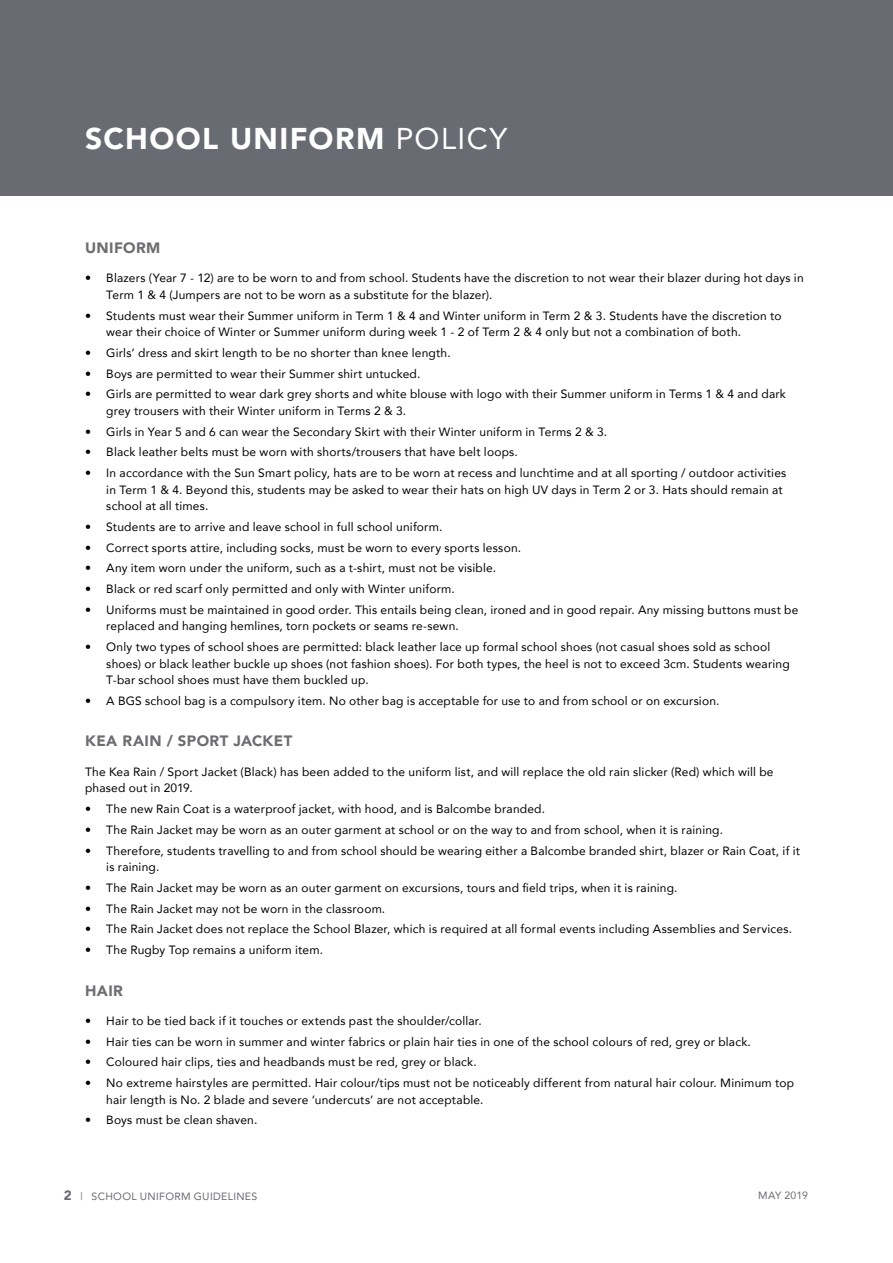
<style>
.page{position:relative;width:893px;height:1263px;background:#fff}
.page>*{position:absolute;margin:0;border:0;box-sizing:border-box;transform-origin:0 0}
.t1{font:900 30px "Avenir";letter-spacing:.045em;color:#fff}
.t2{font:900 15px "Avenir";letter-spacing:.025em;color:#6d6e71}
.t3{font:12px/16.5px "Avenir";letter-spacing:.015em;color:#000}
.t4{font:10.5px "Avenir";letter-spacing:.035em;color:#696b73}
.s1{font-weight:400}
.s2{font-weight:900;font-size:13.5px}
.s3{font-style:inherit}
</style>
<div class="page">
<div style="left:0;top:0;width:893px;height:196px;background:#696b73"></div>
<h1 class="t1" style="left:85px;top:113px;width:424px">SCHOOL UNIFORM <span class="s1">POLICY</span></h1>
<p class="t2" style="left:85px;top:235px;width:77px">UNIFORM</p>
<p class="t3" style="left:106px;top:270px;width:699px;text-indent:-21px">• Blazers (Year 7 - 12) are to be worn to and from school. Students have the discretion to not wear their blazer during hot days in<br>Term 1 &amp; 4 (Jumpers are not to be worn as a substitute for the blazer).</p>
<p class="t3" style="left:106px;top:307px;width:677px;text-indent:-21px">• Students must wear their Summer uniform in Term 1 &amp; 4 and Winter uniform in Term 2 &amp; 3. Students have the discretion to wear their choice of Winter or Summer uniform during week 1 - 2 of Term 2 &amp; 4 only but not a combination of both.</p>
<p class="t3" style="left:85px;top:344px;width:367px">• Girls’ dress and skirt length to be no shorter than knee length.</p>
<p class="t3" style="left:85px;top:365px;width:337px">• Boys are permitted to wear their Summer shirt untucked.</p>
<p class="t3" style="left:106px;top:386px;width:681px;text-indent:-21px">• Girls are permitted to wear dark grey shorts and white blouse with logo with their Summer uniform in Terms 1 &amp; 4 and dark grey trousers with their Winter uniform in Terms 2 &amp; 3.</p>
<p class="t3" style="left:85px;top:423px;width:524px">• Girls in Year 5 and 6 can wear the Secondary Skirt with their Winter uniform in Terms 2 &amp; 3.</p>
<p class="t3" style="left:85px;top:444px;width:434px">• Black leather belts must be worn with shorts/trousers that have belt loops.</p>
<p class="t3" style="left:106px;top:464px;width:681px;text-indent:-21px">• In accordance with the Sun Smart policy, hats are to be worn at recess and lunchtime and at all sporting / outdoor activities in Term 1 &amp; 4. Beyond this, students may be asked to wear their hats on high UV days in Term 2 or 3. Hats should remain at school at all times.</p>
<p class="t3" style="left:85px;top:518px;width:359px">• Students are to arrive and leave school in full school uniform.</p>
<p class="t3" style="left:85px;top:539px;width:438px">• Correct sports attire, including socks, must be worn to every sports lesson.</p>
<p class="t3" style="left:85px;top:560px;width:413px">• Any item worn under the uniform, such as a t-shirt, must not be visible.</p>
<p class="t3" style="left:85px;top:580px;width:371px">• Black or red scarf only permitted and only with Winter uniform.</p>
<p class="t3" style="left:106px;top:601px;width:694px;text-indent:-21px">• Uniforms must be maintained in good order. This entails being clean, ironed and in good repair. Any missing buttons must be replaced and hanging hemlines, torn pockets or seams re-sewn.</p>
<p class="t3" style="left:106px;top:638px;width:685px;text-indent:-21px">• Only two types of school shoes are permitted: black leather lace up formal school shoes (not casual shoes sold as school shoes) or black leather buckle up shoes (not fashion shoes). For both types, the heel is not to exceed 3cm. Students wearing<br>T-bar school shoes must have them buckled up.</p>
<p class="t3" style="left:85px;top:692px;width:636px">• A BGS school bag is a compulsory item. No other bag is acceptable for use to and from school or on excursion.</p>
<p class="t2" style="left:85px;top:728px;width:209px">KEA RAIN / SPORT JACKET</p>
<p class="t3" style="left:85px;top:763px;width:690px">The Kea Rain / Sport Jacket (Black) has been added to the uniform list, and will replace the old rain slicker (Red) which will be phased out in 2019.</p>
<p class="t3" style="left:85px;top:800px;width:462px">• The new Rain Coat is a waterproof jacket, with hood, and is Balcombe branded.</p>
<p class="t3" style="left:85px;top:821px;width:640px">• The Rain Jacket may be worn as an outer garment at school or on the way to and from school, when it is raining.</p>
<p class="t3" style="left:106px;top:842px;width:695px;text-indent:-21px">• Therefore, students travelling to and from school should be wearing either a Balcombe branded shirt, blazer or Rain Coat, if it is raining.</p>
<p class="t3" style="left:85px;top:879px;width:594px">• The Rain Jacket may be worn as an outer garment on excursions, tours and field trips, when it is raining.</p>
<p class="t3" style="left:85px;top:900px;width:302px">• The Rain Jacket may not be worn in the classroom.</p>
<p class="t3" style="left:85px;top:920px;width:708px">• The Rain Jacket does not replace the School Blazer, which is required at all formal events including Assemblies and Services.</p>
<p class="t3" style="left:85px;top:941px;width:239px">• The Rugby Top remains a uniform item.</p>
<p class="t2" style="left:85px;top:977px;width:39px">HAIR</p>
<p class="t3" style="left:85px;top:1012px;width:398px">• Hair to be tied back if it touches or extends past the shoulder/collar.</p>
<p class="t3" style="left:85px;top:1033px;width:667px">• Hair ties can be worn in summer and winter fabrics or plain hair ties in one of the school colours of red, grey or black.</p>
<p class="t3" style="left:85px;top:1053px;width:393px">• Coloured hair clips, ties and headbands must be red, grey or black.</p>
<p class="t3" style="left:106px;top:1074px;width:689px;text-indent:-21px">• No extreme hairstyles are permitted. Hair colour/tips must not be noticeably different from natural hair colour. Minimum top hair length is No. 2 blade and severe ‘undercuts’ are not acceptable.</p>
<p class="t3" style="left:85px;top:1111px;width:174px">• Boys must be clean shaven.</p>
<p class="t4" style="left:64px;top:1188px;width:195px"><span class="s2">2</span> <span class="s3">|</span> SCHOOL UNIFORM GUIDELINES</p>
<p class="t4" style="left:758px;top:1187px;width:51px">MAY 2019</p>
</div>
